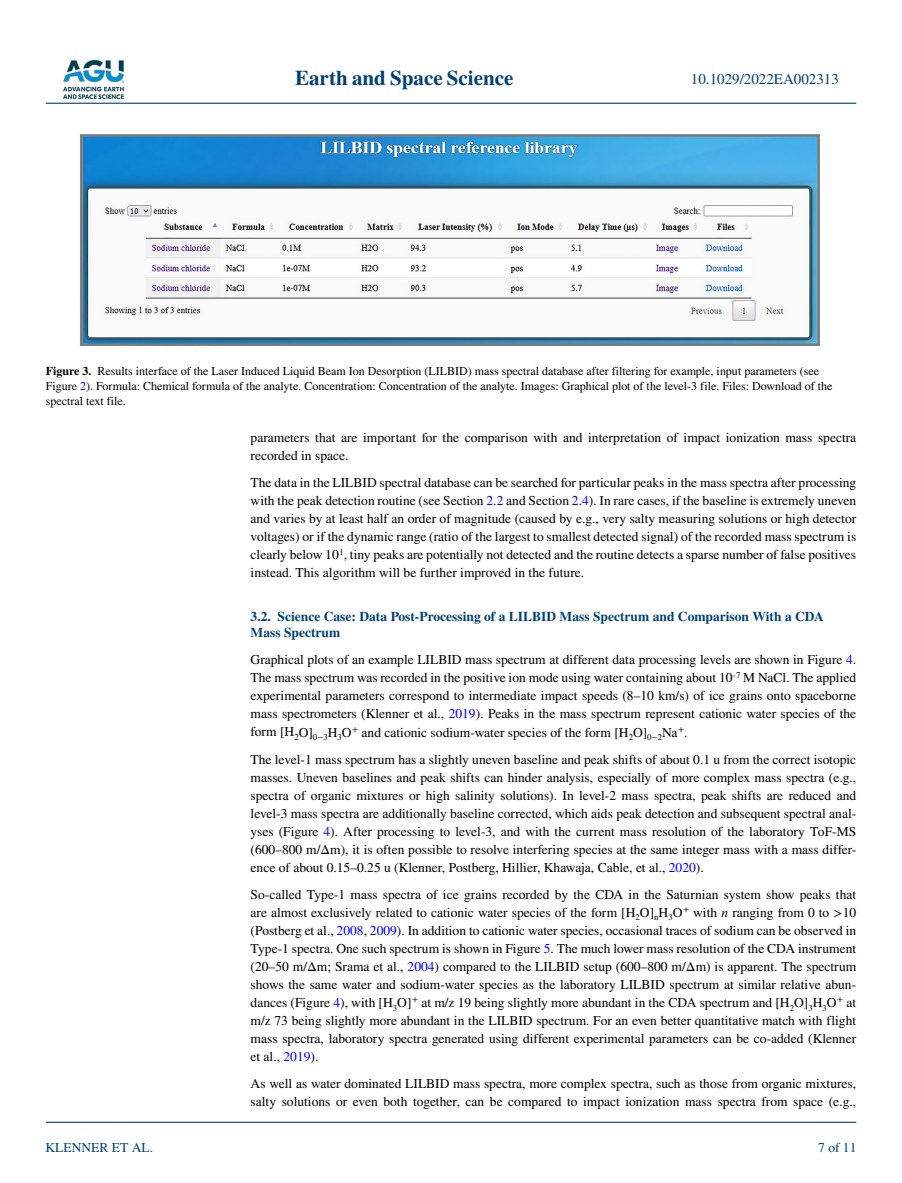
<style>
.page{position:relative;width:902px;height:1183px;background:#fff}
.page>*{position:absolute;margin:0;border:0;box-sizing:border-box;transform-origin:0 0}
.t1{font:700 21px "STIX";color:#004174}
.t2{font:15px "STIX";color:#004174}
.t3{font:13.5px/18px "STIX";color:#000;text-align:justify}
.t4{font:700 13.5px/16.5px "STIX";color:#004174}
.t5{font:13.5px "STIX";color:#004174}
.t6{font:12px/15px "STIX";color:#000}
.s1{font-weight:700}
.s2{color:#00f}
.s3{font-style:italic}
</style>
<div class="page">
<img style="left:63px;top:60px;width:60px;height:39px">
<hr style="left:46px;top:103px;width:810px;height:1px;background:#004174">
<hr style="left:46px;top:1121px;width:810px;height:1px;background:#004174">
<img style="left:80px;top:134px;width:740px;height:212px">
<h1 class="t1" style="left:295px;top:66px;width:220px">Earth and Space Science</h1>
<p class="t2" style="left:691px;top:69px;width:149px">10.1029/2022EA002313</p>
<p class="t6" style="left:46px;top:364px;width:788px"><span class="s1">Figure 3.</span> Results interface of the Laser Induced Liquid Beam Ion Desorption (LILBID) mass spectral database after filtering for example, input parameters (see<br>Figure <span class="s2">2</span>). Formula: Chemical formula of the analyte. Concentration: Concentration of the analyte. Images: Graphical plot of the level-3 file. Files: Download of the spectral text file.</p>
<p class="t5" style="left:45px;top:1138px;width:109px">KLENNER ET AL.</p>
<p class="t3" style="left:250px;top:429px;width:607px">parameters that are important for the comparison with and interpretation of impact ionization mass spectra recorded in space.</p>
<p class="t3" style="left:250px;top:474px;width:607px">The data in the LILBID spectral database can be searched for particular peaks in the mass spectra after processing with the peak detection routine (see Section <span class="s2">2.2</span> and Section <span class="s2">2.4</span>). In rare cases, if the baseline is extremely uneven and varies by at least half an order of magnitude (caused by e.g., very salty measuring solutions or high detector voltages) or if the dynamic range (ratio of the largest to smallest detected signal) of the recorded mass spectrum is clearly below 10<sup>1</sup>, tiny peaks are potentially not detected and the routine detects a sparse number of false positives instead. This algorithm will be further improved in the future.</p>
<p class="t4" style="left:250px;top:607px;width:574px">3.2. Science Case: Data Post-Processing of a LILBID Mass Spectrum and Comparison With a CDA<br>Mass Spectrum</p>
<p class="t3" style="left:250px;top:651px;width:607px">Graphical plots of an example LILBID mass spectrum at different data processing levels are shown in Figure <span class="s2">4</span>.<br>The mass spectrum was recorded in the positive ion mode using water containing about 10<sup>-7</sup> M NaCl. The applied experimental parameters correspond to intermediate impact speeds (8–10 km/s) of ice grains onto spaceborne mass spectrometers (Klenner et al., <span class="s2">2019</span>). Peaks in the mass spectrum represent cationic water species of the form [H<sub>2</sub>O]<sub>0−3</sub>H<sub>3</sub>O<sup>+</sup> and cationic sodium-water species of the form [H<sub>2</sub>O]<sub>0−2</sub>Na<sup>+</sup>.</p>
<p class="t3" style="left:250px;top:750px;width:607px">The level-1 mass spectrum has a slightly uneven baseline and peak shifts of about 0.1 u from the correct isotopic masses. Uneven baselines and peak shifts can hinder analysis, especially of more complex mass spectra (e.g., spectra of organic mixtures or high salinity solutions). In level-2 mass spectra, peak shifts are reduced and level-3 mass spectra are additionally baseline corrected, which aids peak detection and subsequent spectral anal&shy;yses (Figure <span class="s2">4</span>). After processing to level-3, and with the current mass resolution of the laboratory ToF-MS (600–800 m/Δm), it is often possible to resolve interfering species at the same integer mass with a mass differ&shy;ence of about 0.15–0.25 u (Klenner, Postberg, Hillier, Khawaja, Cable, et al., <span class="s2">2020</span>).</p>
<p class="t3" style="left:250px;top:885px;width:607px">So-called Type-1 mass spectra of ice grains recorded by the CDA in the Saturnian system show peaks that are almost exclusively related to cationic water species of the form [H<sub>2</sub>O]<sub>n</sub>H<sub>3</sub>O<sup>+</sup> with <span class="s3">n</span> ranging from 0 to &gt;10 (Postberg et al., <span class="s2">2008</span>, <span class="s2">2009</span>). In addition to cationic water species, occasional traces of sodium can be observed in Type-1 spectra. One such spectrum is shown in Figure <span class="s2">5</span>. The much lower mass resolution of the CDA instrument (20–50 m/Δm; Srama et al., <span class="s2">2004</span>) compared to the LILBID setup (600–800 m/Δm) is apparent. The spectrum shows the same water and sodium-water species as the laboratory LILBID spectrum at similar relative abun&shy;dances (Figure <span class="s2">4</span>), with [H<sub>3</sub>O]<sup>+</sup> at m/z 19 being slightly more abundant in the CDA spectrum and [H<sub>2</sub>O]<sub>3</sub>H<sub>3</sub>O<sup>+</sup> at m/z 73 being slightly more abundant in the LILBID spectrum. For an even better quantitative match with flight mass spectra, laboratory spectra generated using different experimental parameters can be co-added (Klenner et al., <span class="s2">2019</span>).</p>
<p class="t3" style="left:250px;top:1074px;width:607px">As well as water dominated LILBID mass spectra, more complex spectra, such as those from organic mixtures, salty solutions or even both together, can be compared to impact ionization mass spectra from space (e.g.,</p>
<p class="t5" style="left:818px;top:1138px;width:40px">7 of 11</p>
</div>
